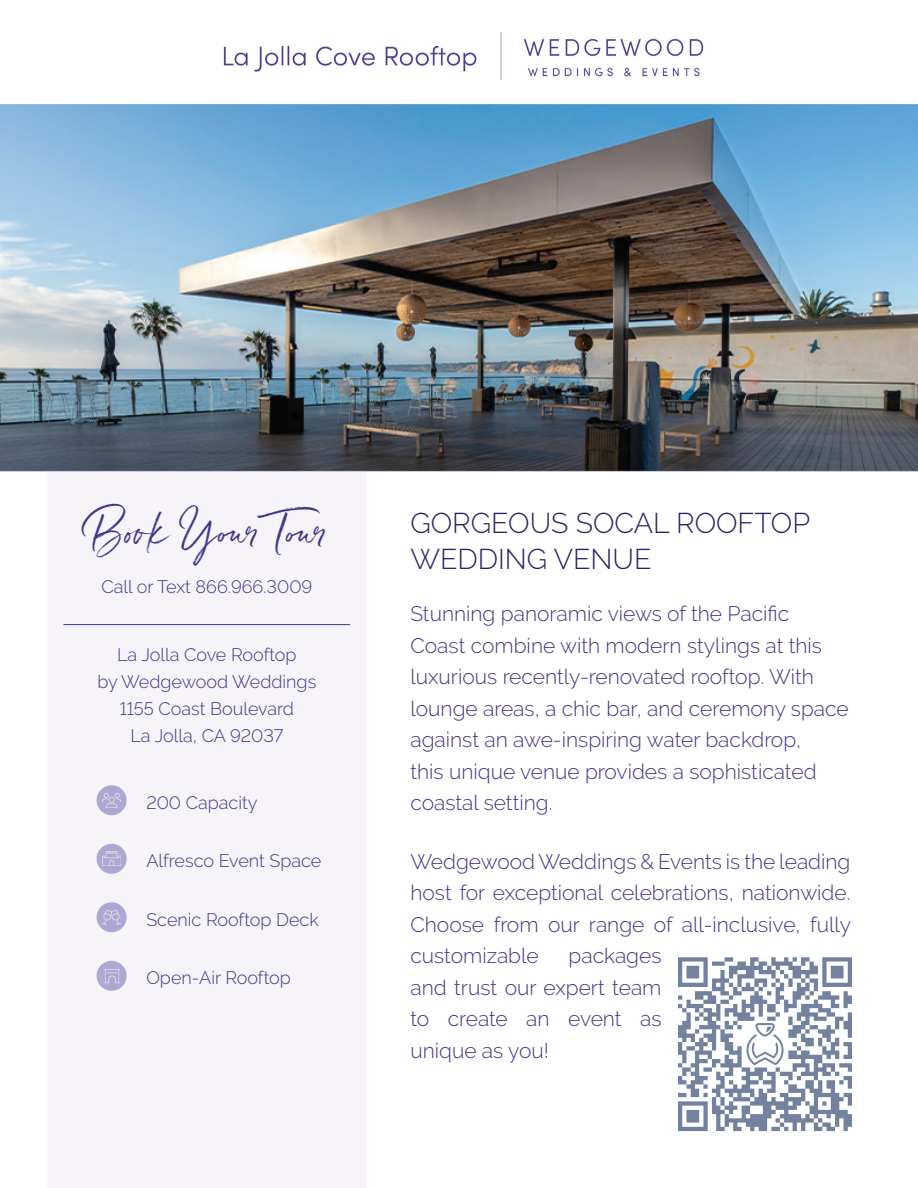
<style>
.page{position:relative;width:918px;height:1188px;background:#fff}
.page>*{position:absolute;margin:0;border:0;box-sizing:border-box;transform-origin:0 0}
.t1{font:37.5px "Belluga";color:#403786}
.t2{font:300 28.5px/36px "Raleway";color:#282562}
.t3{font:300 21px/31.5px "Raleway";color:#403786;text-align:justify}
.t4{font:300 18px/27px "Raleway";color:#403786;text-align:center}
</style>
<div class="page">
<div style="left:47px;top:409px;width:320px;height:779px;background:#f6f3f9"></div>
<hr style="left:63px;top:624px;width:287px;height:1px;background:#403786">
<div style="left:97px;top:785px;width:30px;height:30px;background:#aea7d1;border-radius:50%"></div>
<img style="left:103px;top:793px;width:18px;height:14px">
<div style="left:97px;top:844px;width:30px;height:30px;background:#aea7d1;border-radius:50%"></div>
<img style="left:103px;top:852px;width:18px;height:14px">
<div style="left:97px;top:902px;width:30px;height:30px;background:#aea7d1;border-radius:50%"></div>
<img style="left:103px;top:910px;width:18px;height:14px">
<div style="left:97px;top:961px;width:30px;height:30px;background:#aea7d1;border-radius:50%"></div>
<img style="left:104px;top:969px;width:15px;height:14px">
<img style="left:0;top:104px;width:918px;height:368px">
<img style="left:223px;top:32px;width:481px;height:48px">
<img style="left:678px;top:957px;width:174px;height:174px">
<h1 class="t1" style="left:87px;top:509px;width:245px">Book Your Tour</h1>
<p class="t4" style="left:101px;top:573px;width:212px">Call or Text 866.966.3009</p>
<p class="t4" style="left:97px;top:641px;width:220px">La Jolla Cove Rooftop<br>by Wedgewood Weddings<br>1155 Coast Boulevard<br>La Jolla, CA 92037</p>
<p class="t4" style="left:146px;top:789px;width:113px">200 Capacity</p>
<p class="t4" style="left:146px;top:847px;width:176px">Alfresco Event Space</p>
<p class="t4" style="left:146px;top:906px;width:174px">Scenic Rooftop Deck</p>
<p class="t4" style="left:146px;top:964px;width:146px">Open-Air Rooftop</p>
<h2 class="t2" style="left:410px;top:505px;width:401px">GORGEOUS SOCAL ROOFTOP<br>WEDDING VENUE</h2>
<p class="t3" style="left:410px;top:598px;width:440px;text-align:left">Stunning panoramic views of the Pacific Coast combine with modern stylings at this luxurious recently-renovated rooftop. With lounge areas, a chic bar, and ceremony space against an awe-inspiring water backdrop,<br>this unique venue provides a sophisticated coastal setting.</p>
<p class="t3" style="left:410px;top:846px;width:442px">Wedgewood Weddings &amp; Events is the leading host for exceptional celebrations, nationwide.<br>Choose from our range of all-inclusive, fully customizable</p>
<p class="t3" style="left:410px;top:940px;width:253px;text-indent:158px">packages and trust our expert team to create an event as unique as you!</p>
</div>
